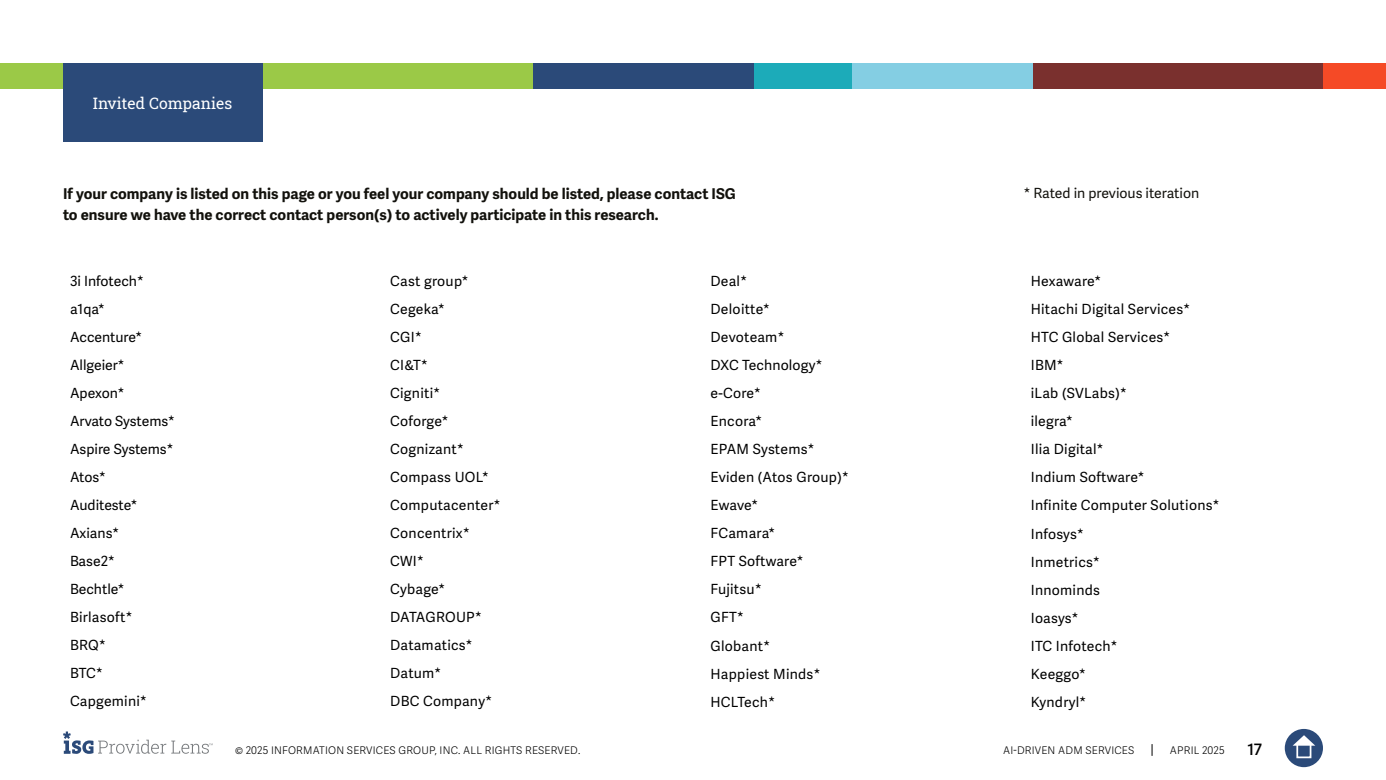
<style>
.page{position:relative;width:1386px;height:780px;background:#fff}
.page>*{position:absolute;margin:0;border:0;box-sizing:border-box;transform-origin:0 0}
.t1{font:15.75px "Roboto Slab ISG P Regular";color:#fff}
.t2{font:600 15.75px "Adelle Sans";color:#000}
.t3{font:700 14.88px "Adelle Sans";color:#12110c}
.t4{font:14px/28px "Adelle Sans";letter-spacing:.02em;color:#000}
.t5{font:14px/28px "Adelle Sans";color:#000}
.t6{font:14px "Adelle Sans";color:#12110c}
.t7{font:300 10.5px "Adelle Sans";letter-spacing:.02em;color:#000}
</style>
<div class="page">
<svg style="left:63px;top:731px;width:150px;height:23px"></svg>
<svg style="left:1152px;top:744px;width:1px;height:12px"></svg>
<div style="left:1285px;top:729px;width:38px;height:38px;background:#2b4a79;border-radius:50%"></div>
<svg style="left:1293px;top:735px;width:22px;height:10px"></svg>
<div style="left:1296px;top:743px;width:15px;height:15px;border:2px solid #fff"></div>
<div style="left:0;top:63px;width:533px;height:25px;background:#9bc947"></div>
<div style="left:533px;top:63px;width:223px;height:25px;background:#2b4a79"></div>
<div style="left:850px;top:63px;width:184px;height:25px;background:#84cee3"></div>
<div style="left:1323px;top:63px;width:63px;height:25px;background:#f54a26"></div>
<div style="left:1033px;top:63px;width:290px;height:25px;background:#7a302e"></div>
<div style="left:754px;top:63px;width:98px;height:25px;background:#1cabb9"></div>
<div style="left:63px;top:63px;width:199px;height:79px;background:#2b4a79"></div>
<p class="t1" style="left:93px;top:92px;width:141px">Invited Companies</p>
<p class="t3" style="left:63px;top:184px;width:674px">If your company is listed on this page or you feel your company should be listed, please contact ISG</p>
<p class="t6" style="left:1024px;top:185px;width:177px">* Rated in previous iteration</p>
<p class="t3" style="left:63px;top:205px;width:597px">to ensure we have the correct contact person(s) to actively participate in this research.</p>
<p class="t5" style="left:70px;top:267px;width:106px">3i Infotech* a1qa*<br>Accenture*<br>Allgeier*<br>Apexon*<br>Arvato Systems*<br>Aspire Systems*<br>Atos*<br>Auditeste*<br>Axians*<br>Base2*<br>Bechtle*<br>Birlasoft*<br>BRQ*<br>BTC*<br>Capgemini*</p>
<p class="t4" style="left:390px;top:267px;width:112px">Cast group*<br>Cegeka*<br>CGI*<br>CI&amp;T*<br>Cigniti*<br>Coforge*<br>Cognizant*<br>Compass UOL*<br>Computacenter*<br>Concentrix*<br>CWI*<br>Cybage*<br>DATAGROUP*<br>Datamatics*<br>Datum*<br>DBC Company*</p>
<p class="t4" style="left:710px;top:268px;width:140px">Deal*<br>Deloitte*<br>Devoteam*<br>DXC Technology* e-Core*<br>Encora*<br>EPAM Systems*<br>Eviden (Atos Group)*<br>Ewave*<br>FCamara*<br>FPT Software*<br>Fujitsu*<br>GFT*<br>Globant*<br>Happiest Minds*<br>HCLTech*</p>
<p class="t4" style="left:1031px;top:268px;width:190px">Hexaware*<br>Hitachi Digital Services*<br>HTC Global Services*<br>IBM*<br>iLab (SVLabs)*<br>ilegra*<br>Ilia Digital*<br>Indium Software*<br>Infinite Computer Solutions*<br>Infosys*<br>Inmetrics*<br>Innominds<br>Ioasys*<br>ITC Infotech*<br>Keeggo*<br>Kyndryl*</p>
<p class="t7" style="left:235px;top:744px;width:347px">© 2025 INFORMATION SERVICES GROUP, INC. ALL RIGHTS RESERVED.</p>
<p class="t7" style="left:1003px;top:744px;width:133px">AI-DRIVEN ADM SERVICES</p>
<p class="t7" style="left:1170px;top:744px;width:56px">APRIL 2025</p>
<p class="t2" style="left:1247px;top:740px;width:16px">17</p>
</div>
